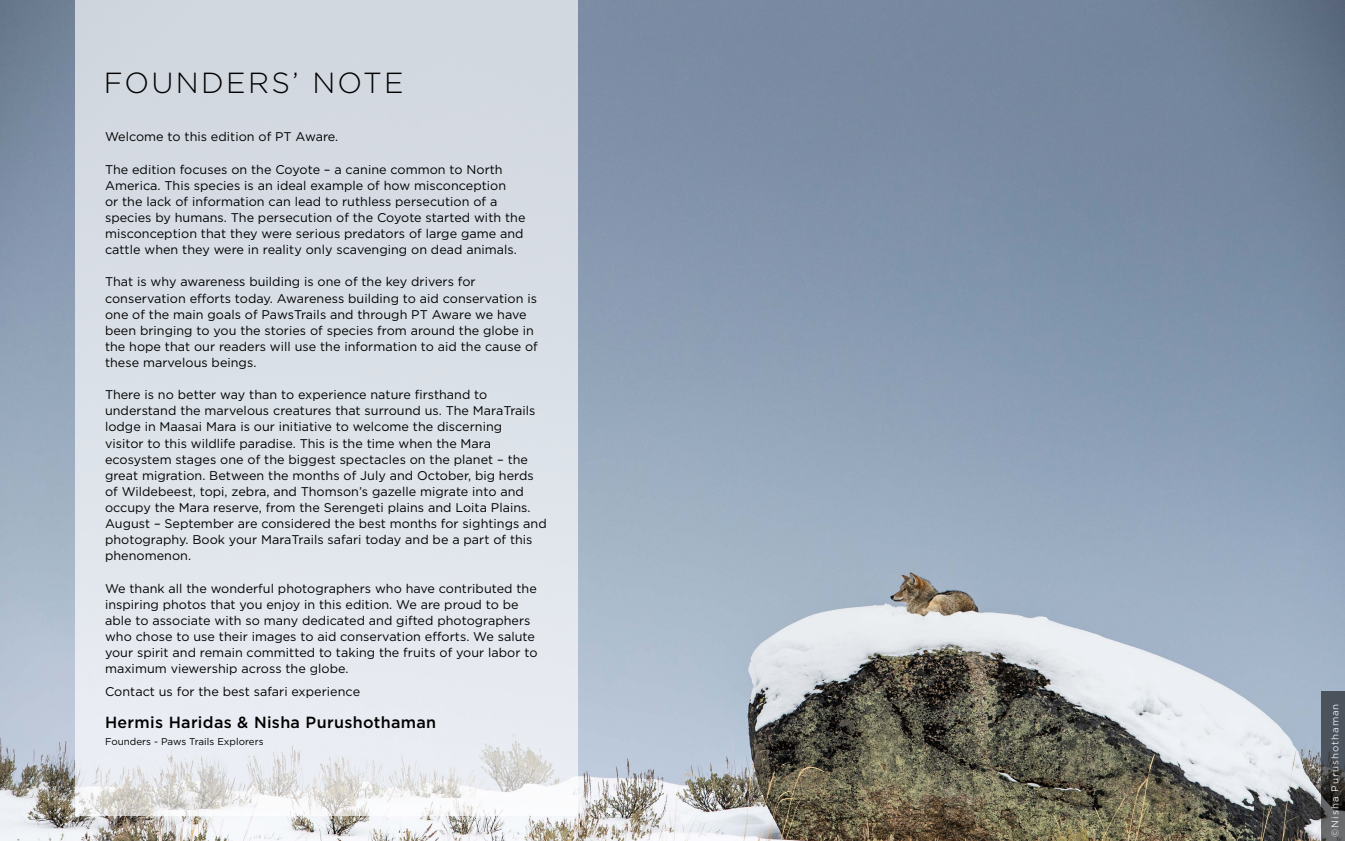
<style>
.page{position:relative;width:1345px;height:841px;background:#fff}
.page>*{position:absolute;margin:0;border:0;box-sizing:border-box;transform-origin:0 0}
.t1{font:300 29.05px "Gotham";letter-spacing:.08em;color:#000}
.t2{font:500 16.1px "Gotham";letter-spacing:.02em;color:#000}
.t3{font:12.6px/16.1px "Gotham";letter-spacing:.005em;color:#000}
.t4{font:9.8px "Gotham";letter-spacing:.005em;color:#000}
.t5{font:9.8px "Gotham";letter-spacing:.1em;color:#fff}
</style>
<div class="page">
<img style="left:0;top:0;width:1345px;height:840px">
<svg style="left:76px;top:0;width:502px;height:815px;background:#dce1e7"></svg>
<svg style="left:1321px;top:691px;width:24px;height:149px;background:#484c50"></svg>
<h1 class="t1" style="left:104px;top:65px;width:301px">FOUNDERS’ NOTE</h1>
<p class="t3" style="left:105px;top:129px;width:235px">Welcome to this edition of PT Aware.</p>
<p class="t3" style="left:105px;top:161px;width:422px">The edition focuses on the Coyote – a canine common to North America. This species is an ideal example of how misconception<br>or the lack of information can lead to ruthless persecution of a species by humans. The persecution of the Coyote started with the misconception that they were serious predators of large game and cattle when they were in reality only scavenging on dead animals.</p>
<p class="t3" style="left:105px;top:273px;width:434px">That is why awareness building is one of the key drivers for conservation efforts today. Awareness building to aid conservation is one of the main goals of PawsTrails and through PT Aware we have been bringing to you the stories of species from around the globe in the hope that our readers will use the information to aid the cause of these marvelous beings.</p>
<p class="t3" style="left:105px;top:386px;width:443px">There is no better way than to experience nature firsthand to understand the marvelous creatures that surround us. The MaraTrails lodge in Maasai Mara is our initiative to welcome the discerning<br>visitor to this wildlife paradise. This is the time when the Mara ecosystem stages one of the biggest spectacles on the planet – the great migration. Between the months of July and October, big herds of Wildebeest, topi, zebra, and Thomson’s gazelle migrate into and occupy the Mara reserve, from the Serengeti plains and Loita Plains.<br>August – September are considered the best months for sightings and photography. Book your MaraTrails safari today and be a part of this phenomenon.</p>
<p class="t3" style="left:105px;top:579px;width:434px">We thank all the wonderful photographers who have contributed the inspiring photos that you enjoy in this edition. We are proud to be able to associate with so many dedicated and gifted photographers who chose to use their images to aid conservation efforts. We salute your spirit and remain committed to taking the fruits of your labor to maximum viewership across the globe.</p>
<p class="t3" style="left:105px;top:683px;width:257px">Contact us for the best safari experience</p>
<p class="t2" style="left:105px;top:712px;width:333px">Hermis Haridas &amp; Nisha Purushothaman</p>
<p class="t4" style="left:105px;top:734px;width:160px">Founders - Paws Trails Explorers</p>
<p class="t5" style="left:1329px;top:836px;width:135px;rotate:-90deg">©Nisha Purushothaman</p>
</div>
